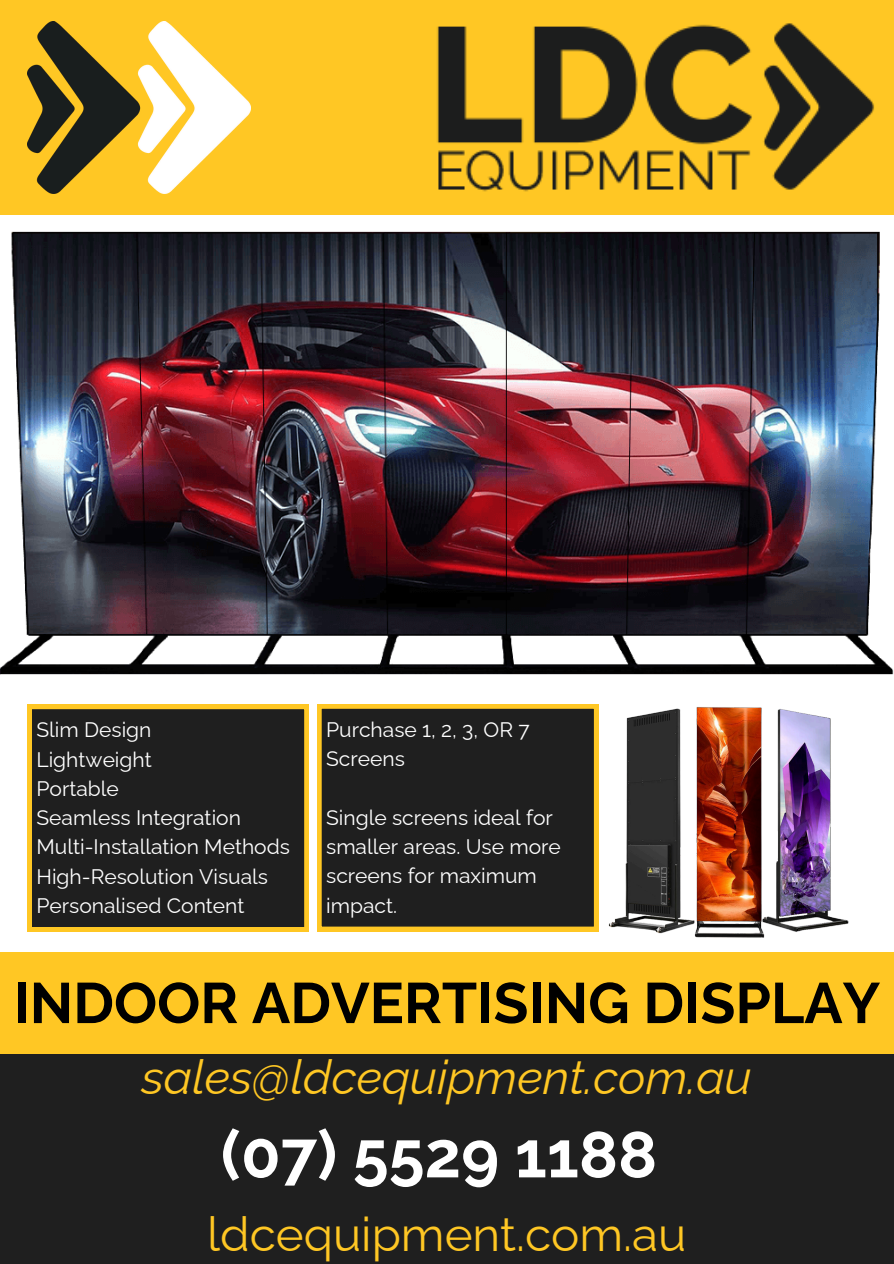
<style>
.page{position:relative;width:894px;height:1264px;background:#fff}
.page>*{position:absolute;margin:0;border:0;box-sizing:border-box;transform-origin:0 0}
.t1{font:700 64.8px "Raleway";color:#fff}
.t2{font:700 57px "Raleway";color:#000}
.t3{font:italic 47.55px "Raleway";color:#ffc724}
.t4{font:47.55px "Raleway";color:#ffc724}
.t5{font:21px/29.2px "Raleway";color:#fff}
</style>
<div class="page">
<div style="left:0;top:1049px;width:893px;height:214px;background:#1f1f1f"></div>
<div style="left:0;top:0;width:893px;height:214px;background:#ffc724"></div>
<img style="left:437px;top:23px;width:437px;height:169px">
<img style="left:27px;top:21px;width:223px;height:172px">
<div style="left:0;top:952px;width:893px;height:101px;background:#ffc724"></div>
<img style="left:0;top:214px;width:893px;height:461px">
<img style="left:558px;top:673px;width:335px;height:265px">
<svg style="left:27px;top:704px;width:281px;height:227px;background:#2e2a1f"></svg>
<svg style="left:317px;top:704px;width:281px;height:227px;background:#2e2a1f"></svg>
<p class="t5" style="left:36px;top:715px;width:116px">Slim Design</p>
<p class="t5" style="left:36px;top:744px;width:117px">Lightweight</p>
<p class="t5" style="left:36px;top:773px;width:84px">Portable</p>
<p class="t5" style="left:36px;top:803px;width:206px">Seamless Integration</p>
<p class="t5" style="left:36px;top:832px;width:255px">Multi-Installation Methods</p>
<p class="t5" style="left:36px;top:861px;width:233px">High-Resolution Visuals</p>
<p class="t5" style="left:36px;top:890px;width:209px">Personalised Content</p>
<h1 class="t5" style="left:326px;top:715px;width:205px">Purchase 1, 2, 3, OR 7<br>Screens</h1>
<h2 class="t5" style="left:326px;top:802px;width:236px">Single screens ideal for smaller areas. Use more screens for maximum impact.</h2>
<p class="t2" style="left:13px;top:969px;width:868px">INDOOR ADVERTISING DISPLAY</p>
<p class="t3" style="left:142px;top:1049px;width:611px">sales@ldcequipment.com.au</p>
<p class="t1" style="left:221px;top:1116px;width:438px">(07) 5529 1188</p>
<p class="t4" style="left:207px;top:1205px;width:480px">ldcequipment.com.au</p>
</div>
